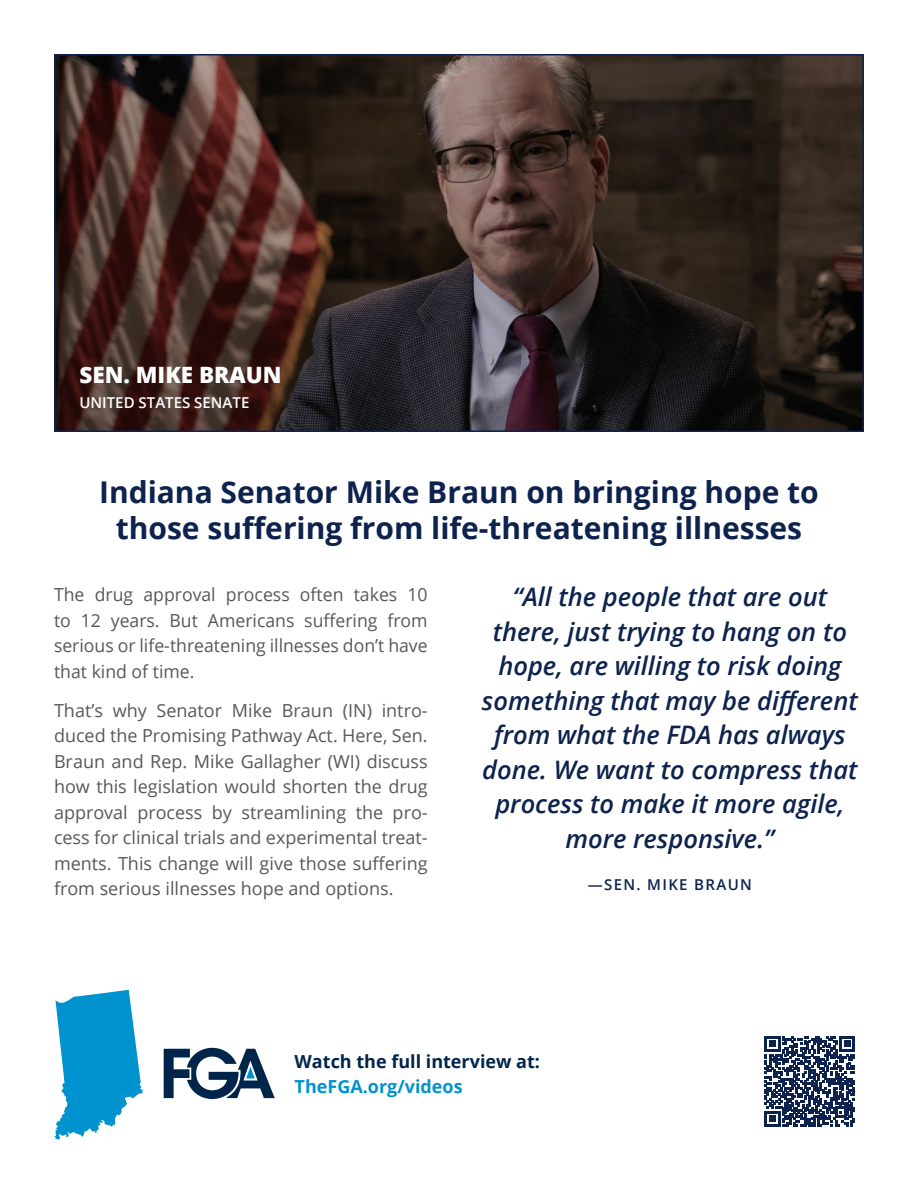
<style>
.page{position:relative;width:918px;height:1188px;background:#fff}
.page>*{position:absolute;margin:0;border:0;box-sizing:border-box;transform-origin:0 0}
.t1{font:700 30px/36px "Open Sans";color:#0d224d;text-align:center}
.t2{font:italic 600 25.5px/34.5px "Open Sans";color:#0d224d;text-align:center}
.t3{font:800 22.5px "Open Sans";color:#fff}
.t4{font:18px/25.5px "Open Sans";color:#57585a;text-align:justify}
.t5{font:700 18px/25.5px "Open Sans";color:#00254b}
.t6{font:600 15px "Open Sans";color:#fff}
.t7{font:600 15px "Open Sans";letter-spacing:.09em;color:#0d224d}
.s1{color:#0093d0}
</style>
<div class="page">
<img style="left:57px;top:57px;width:804px;height:372px">
<div style="left:54px;top:54px;width:810px;height:378px;border:2px solid #0d224d"></div>
<svg style="left:164px;top:1048px;width:111px;height:51px"></svg>
<svg style="left:765px;top:1036px;width:90px;height:91px"></svg>
<svg style="left:54px;top:990px;width:89px;height:150px"></svg>
<p class="t3" style="left:79px;top:358px;width:204px">SEN. MIKE BRAUN</p>
<p class="t6" style="left:79px;top:393px;width:172px">UNITED STATES SENATE</p>
<p class="t1" style="left:99px;top:474px;width:721px">Indiana Senator Mike Braun on bringing hope to those suffering from life-threatening illnesses</p>
<p class="t4" style="left:54px;top:581px;width:375px">The drug approval process often takes 10 to 12 years. But Americans suffering from serious or life-threatening illnesses don’t have that kind of time.</p>
<p class="t4" style="left:54px;top:697px;width:375px">That’s why Senator Mike Braun (IN) intro&shy;duced the Promising Pathway Act. Here, Sen.<br>Braun and Rep. Mike Gallagher (WI) discuss how this legislation would shorten the drug approval process by streamlining the pro&shy;cess for clinical trials and experimental treat&shy;ments. This change will give those suffering from serious illnesses hope and options.</p>
<p class="t2" style="left:482px;top:579px;width:377px">“All the people that are out there, just trying to hang on to hope, are willing to risk doing something that may be different from what the FDA has always done. We want to compress that process to make it more agile, more responsive.”</p>
<p class="t7" style="left:588px;top:874px;width:166px">—SEN. MIKE BRAUN</p>
<p class="t5" style="left:295px;top:1048px;width:247px">Watch the full interview at:<br><span class="s1">TheFGA.org/videos</span></p>
</div>
